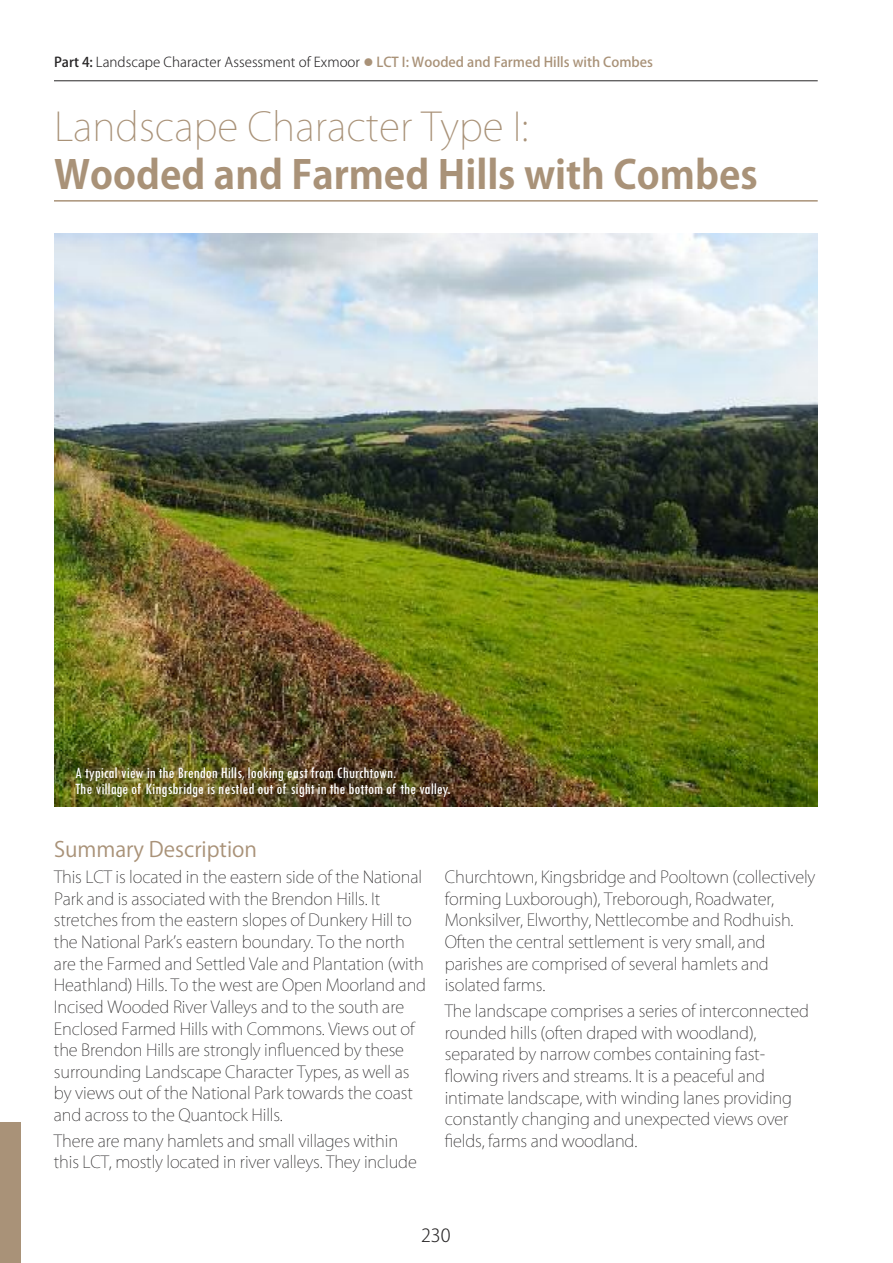
<style>
.page{position:relative;width:893px;height:1263px;background:#fff}
.page>*{position:absolute;margin:0;border:0;box-sizing:border-box;transform-origin:0 0}
.t1{font:700 39px "Koz Go Pro";color:#a99278}
.t2{font:200 39px "Koz Go Pro";color:#a99278}
.t3{font:21px "Koz Go Pro";color:#a99278}
.t4{font:300 18px "Koz Go Pr 6 N";color:#272526}
.t5{font:200 16.5px/21.6px "Koz Go Pr 6 N";letter-spacing:-.01em;color:#272526}
.t6{font:condensed 16.5px/16.5px "Tw Cen";color:#fff}
.t7{font:300 13.5px "Koz Go Pr 6 N";color:#272526}
.s1{font-family:"Koz Go Pro";font-weight:500}
.s2{color:#a99278}
.s3{font-family:"Koz Go Pro";font-weight:500;color:#a99278}
</style>
<div class="page">
<hr style="left:54px;top:81px;width:764px;height:1px;background:#272526">
<hr style="left:54px;top:200px;width:764px;height:2px;background:#a99278">
<img style="left:54px;top:234px;width:764px;height:573px">
<div style="left:0;top:1123px;width:21px;height:140px;background:#a99278"></div>
<p class="t7" style="left:54px;top:55px;width:600px"><span class="s1">Part 4:</span> Landscape Character Assessment of Exmoor <span class="s2">●</span> <span class="s3">LCT I: Wooded and Farmed Hills with Combes</span></p>
<h1 class="t2" style="left:54px;top:101px;width:476px">Landscape Character Type I:</h1>
<h1 class="t1" style="left:54px;top:150px;width:705px">Wooded and Farmed Hills with Combes</h1>
<p class="t6" style="left:75px;top:764px;width:377px">A typical view in the Brendon Hills, looking east from Churchtown.<br>The village of Kingsbridge is nestled out of sight in the bottom of the valley.</p>
<p class="t3" style="left:54px;top:836px;width:205px">Summary Description</p>
<p class="t5" style="left:54px;top:867px;width:374px">This LCT is located in the eastern side of the National Park and is associated with the Brendon Hills. It stretches from the eastern slopes of Dunkery Hill to the National Park’s eastern boundary. To the north are the Farmed and Settled Vale and Plantation (with Heathland) Hills. To the west are Open Moorland and Incised Wooded River Valleys and to the south are Enclosed Farmed Hills with Commons. Views out of the Brendon Hills are strongly influenced by these surrounding Landscape Character Types, as well as by views out of the National Park towards the coast and across to the Quantock Hills.</p>
<p class="t5" style="left:54px;top:1130px;width:364px">There are many hamlets and small villages within this LCT, mostly located in river valleys. They include</p>
<p class="t5" style="left:445px;top:867px;width:372px">Churchtown, Kingsbridge and Pooltown (collectively forming Luxborough), Treborough, Roadwater, Monksilver, Elworthy, Nettlecombe and Rodhuish.<br>Often the central settlement is very small, and parishes are comprised of several hamlets and isolated farms.</p>
<p class="t5" style="left:445px;top:1001px;width:366px">The landscape comprises a series of interconnected rounded hills (often draped with woodland), separated by narrow combes containing fast&shy;flowing rivers and streams. It is a peaceful and intimate landscape, with winding lanes providing constantly changing and unexpected views over fields, farms and woodland.</p>
<p class="t4" style="left:421px;top:1226px;width:31px">230</p>
</div>
